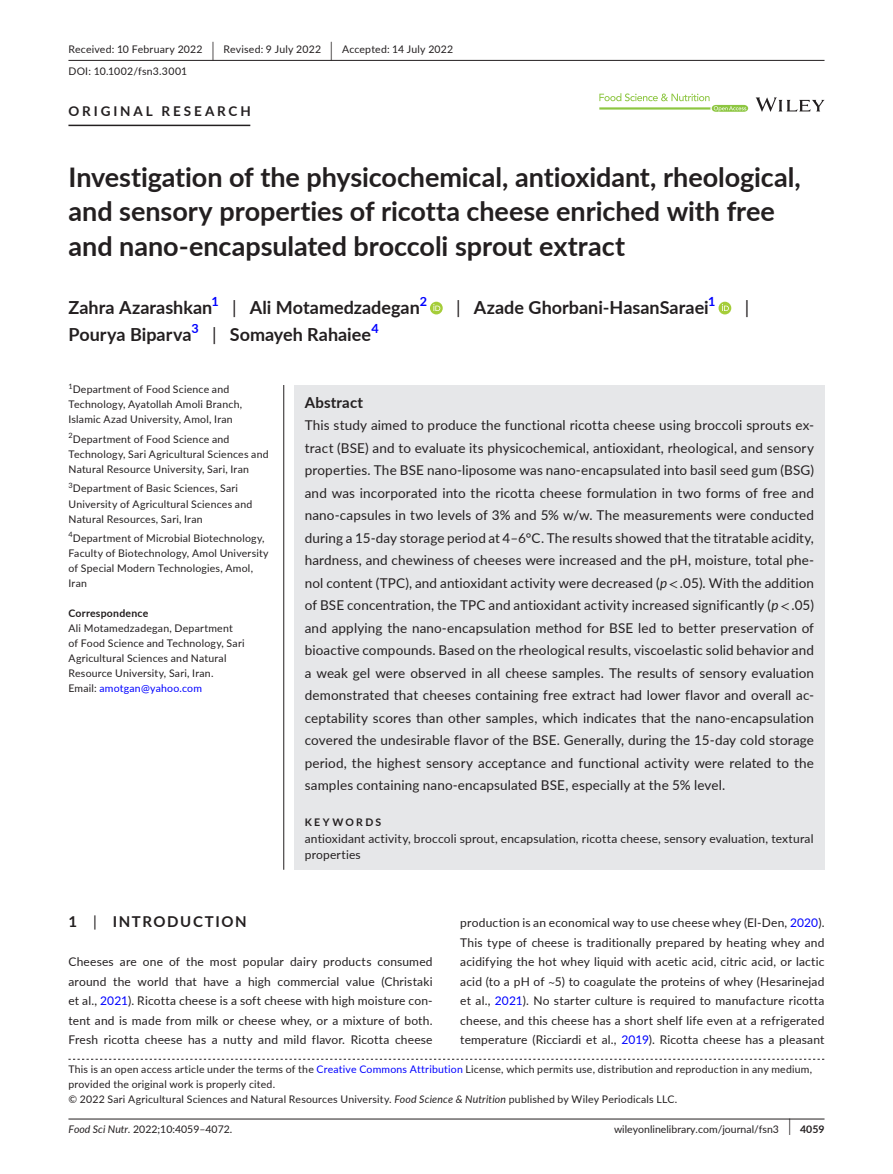
<style>
.page{position:relative;width:893px;height:1174px;background:#fff}
.page>*{position:absolute;margin:0;border:0;box-sizing:border-box;transform-origin:0 0}
.t1{font:700 27px/34.5px "Lato";color:#231f20}
.t2{font:700 18px "Lato";color:#231f20}
.t3{font:18px "Lato";color:#231f20}
.t4{font:700 15px "Lato";letter-spacing:.1em;color:#231f20}
.t5{font:700 15px "Lato";letter-spacing:.015em;color:#231f20}
.t6{font:13.5px/22.5px "Lato";letter-spacing:.01em;color:#231f20;text-align:justify}
.t7{font:700 13.5px "Lato";letter-spacing:.215em;color:#231f20}
.t8{font:700 12.6px "Lato";color:#00f}
.t9{font:12px/19.5px "Lato";letter-spacing:.015em;color:#231f20;text-align:justify}
.t10{font:10.5px/15px "Lato";letter-spacing:.02em;color:#231f20}
.t11{font:10.5px "Lato";color:#231f20}
.t12{font:700 10.5px "Lato";letter-spacing:.02em;color:#231f20}
.t13{font:700 10.5px "Lato";letter-spacing:.22em;color:#231f20}
.t14{font:7.35px "Lato";color:#231f20}
.s1{font-size:19.65px}
.s2{font-weight:400}
.s3{color:#00f}
.s4{font-style:italic}
.s5{font-family:"STIX"}
.s6{font-size:17.4px}
.s7{font-weight:700}
</style>
<div class="page">
<hr style="left:68px;top:1118px;width:756px;height:1px;background:#231f20">
<svg style="left:756px;top:97px;width:68px;height:15px"></svg>
<svg style="left:599px;top:93px;width:149px;height:19px"></svg>
<hr style="left:68px;top:60px;width:756px;height:1px;background:#231f20">
<hr style="left:68px;top:125px;width:182px;height:1px;background:#231f20">
<div style="left:430px;top:302px;width:13px;height:12px;background:#a5cd39;border-radius:50%"></div>
<svg style="left:433px;top:304px;width:7px;height:7px"></svg>
<div style="left:718px;top:302px;width:13px;height:12px;background:#a5cd39;border-radius:50%"></div>
<svg style="left:722px;top:304px;width:7px;height:7px"></svg>
<div style="left:294px;top:385px;width:530px;height:484px;background:#e6e7e9"></div>
<hr style="left:283px;top:385px;width:1px;height:484px;background:#231f20">
<svg style="left:68px;top:1058px;width:756px;height:1px"></svg>
<p class="t10" style="left:68px;top:38px;width:386px;line-height:21.8px">Received: 10 February 2022 <span class="s1">|</span> Revised: 9 July 2022 <span class="s1">|</span> Accepted: 14 July 2022<br>DOI: 10.1002/fsn3.3001</p>
<p class="t7" style="left:68px;top:101px;width:184px">ORIGINAL RESEARCH</p>
<h1 class="t1" style="left:68px;top:159px;width:734px">Investigation of the physicochemical, antioxidant, rheological, and sensory properties of ricotta cheese enriched with free and nano-encapsulated broccoli sprout extract</h1>
<h2 class="t2" style="left:68px;top:295px;width:145px">Zahra Azarashkan</h2>
<p class="t8" style="left:211px;top:292px;width:9px">1</p>
<h2 class="t2" style="left:232px;top:295px;width:189px"><span class="s2">|</span> Ali Motamedzadegan</h2>
<p class="t8" style="left:420px;top:292px;width:9px">2</p>
<h2 class="t2" style="left:456px;top:295px;width:254px"><span class="s2">|</span> Azade Ghorbani-HasanSaraei</h2>
<p class="t8" style="left:708px;top:292px;width:9px">1</p>
<h2 class="t3" style="left:745px;top:295px;width:6px">|</h2>
<h2 class="t2" style="left:68px;top:322px;width:125px">Pourya Biparva</h2>
<p class="t8" style="left:191px;top:319px;width:9px">3</p>
<h2 class="t2" style="left:212px;top:322px;width:160px"><span class="s2">|</span> Somayeh Rahaiee</h2>
<p class="t8" style="left:371px;top:319px;width:9px">4</p>
<p class="t14" style="left:68px;top:381px;width:6px">1</p>
<p class="t10" style="left:68px;top:382px;width:175px;text-indent:4px">Department of Food Science and<br>Technology, Ayatollah Amoli Branch,<br>Islamic Azad University, Amol, Iran</p>
<p class="t10" style="left:68px;top:431px;width:202px"><sup>2</sup>Department of Food Science and<br>Technology, Sari Agricultural Sciences and<br>Natural Resource University, Sari, Iran</p>
<p class="t10" style="left:68px;top:481px;width:185px"><sup>3</sup>Department of Basic Sciences, Sari<br>University of Agricultural Sciences and<br>Natural Resources, Sari, Iran</p>
<p class="t10" style="left:68px;top:530px;width:202px"><sup>4</sup>Department of Microbial Biotechnology,<br>Faculty of Biotechnology, Amol University of Special Modern Technologies, Amol,<br>Iran</p>
<p class="t12" style="left:68px;top:605px;width:81px">Correspondence</p>
<p class="t10" style="left:68px;top:620px;width:178px">Ali Motamedzadegan, Department of Food Science and Technology, Sari Agricultural Sciences and Natural Resource University, Sari, Iran.<br>Email: <span class="s3">amotgan@yahoo.com</span></p>
<p class="t5" style="left:305px;top:391px;width:60px">Abstract</p>
<p class="t6" style="left:305px;top:413px;width:511px">This study aimed to produce the functional ricotta cheese using broccoli sprouts ex&shy;tract (BSE) and to evaluate its physicochemical, antioxidant, rheological, and sensory properties. The BSE nano-liposome was nano-encapsulated into basil seed gum (BSG) and was incorporated into the ricotta cheese formulation in two forms of free and nano-capsules in two levels of 3% and 5% w/w. The measurements were conducted during a 15-day storage period at 4–6°C. The results showed that the titratable acidity, hardness, and chewiness of cheeses were increased and the pH, moisture, total phe&shy;nol content (TPC), and antioxidant activity were decreased (<span class="s4">p</span><span class="s5">&lt;</span> .05). With the addition of BSE concentration, the TPC and antioxidant activity increased significantly (<span class="s4">p</span><span class="s5">&lt;</span> .05) and applying the nano-encapsulation method for BSE led to better preservation of bioactive compounds. Based on the rheological results, viscoelastic solid behavior and a weak gel were observed in all cheese samples. The results of sensory evaluation demonstrated that cheeses containing free extract had lower flavor and overall ac&shy;ceptability scores than other samples, which indicates that the nano-encapsulation covered the undesirable flavor of the BSE. Generally, during the 15-day cold storage period, the highest sensory acceptance and functional activity were related to the samples containing nano-encapsulated BSE, especially at the 5% level.</p>
<p class="t13" style="left:305px;top:814px;width:78px">KEYWORDS</p>
<p class="t9" style="left:305px;top:829px;width:510px;line-height:16.5px">antioxidant activity, broccoli sprout, encapsulation, ricotta cheese, sensory evaluation, textural properties</p>
<p class="t4" style="left:68px;top:911px;width:180px">1 <span class="s2">|</span> INTRODUCTION</p>
<p class="t9" style="left:68px;top:951px;width:366px">Cheeses are one of the most popular dairy products consumed around the world that have a high commercial value (Christaki et al., <span class="s3">2021</span>). Ricotta cheese is a soft cheese with high moisture con&shy;tent and is made from milk or cheese whey, or a mixture of both.<br>Fresh ricotta cheese has a nutty and mild flavor. Ricotta cheese</p>
<p class="t9" style="left:460px;top:912px;width:366px">production is an economical way to use cheese whey (El-Den, <span class="s3">2020</span>).<br>This type of cheese is traditionally prepared by heating whey and acidifying the hot whey liquid with acetic acid, citric acid, or lactic acid (to a pH of <span class="s5">~</span>5) to coagulate the proteins of whey (Hesarinejad et al., <span class="s3">2021</span>). No starter culture is required to manufacture ricotta cheese, and this cheese has a short shelf life even at a refrigerated temperature (Ricciardi et al., <span class="s3">2019</span>). Ricotta cheese has a pleasant</p>
<p class="t10" style="left:68px;top:1061px;width:745px">This is an open access article under the terms of the <span class="s3">Creative Commons Attribution</span> License, which permits use, distribution and reproduction in any medium, provided the original work is properly cited.<br>© 2022 Sari Agricultural Sciences and Natural Resources University. <span class="s4">Food Science &amp; Nutrition</span> published by Wiley Periodicals LLC.</p>
<p class="t11" style="left:68px;top:1121px;width:165px"><span class="s4">Food Sci Nutr.</span> 2022;10:4059–4072.</p>
<p class="t11" style="left:614px;top:1121px;width:212px">wileyonlinelibrary.com/journal/fsn3 <span class="s6">|</span> <span class="s7">4059</span></p>
</div>
